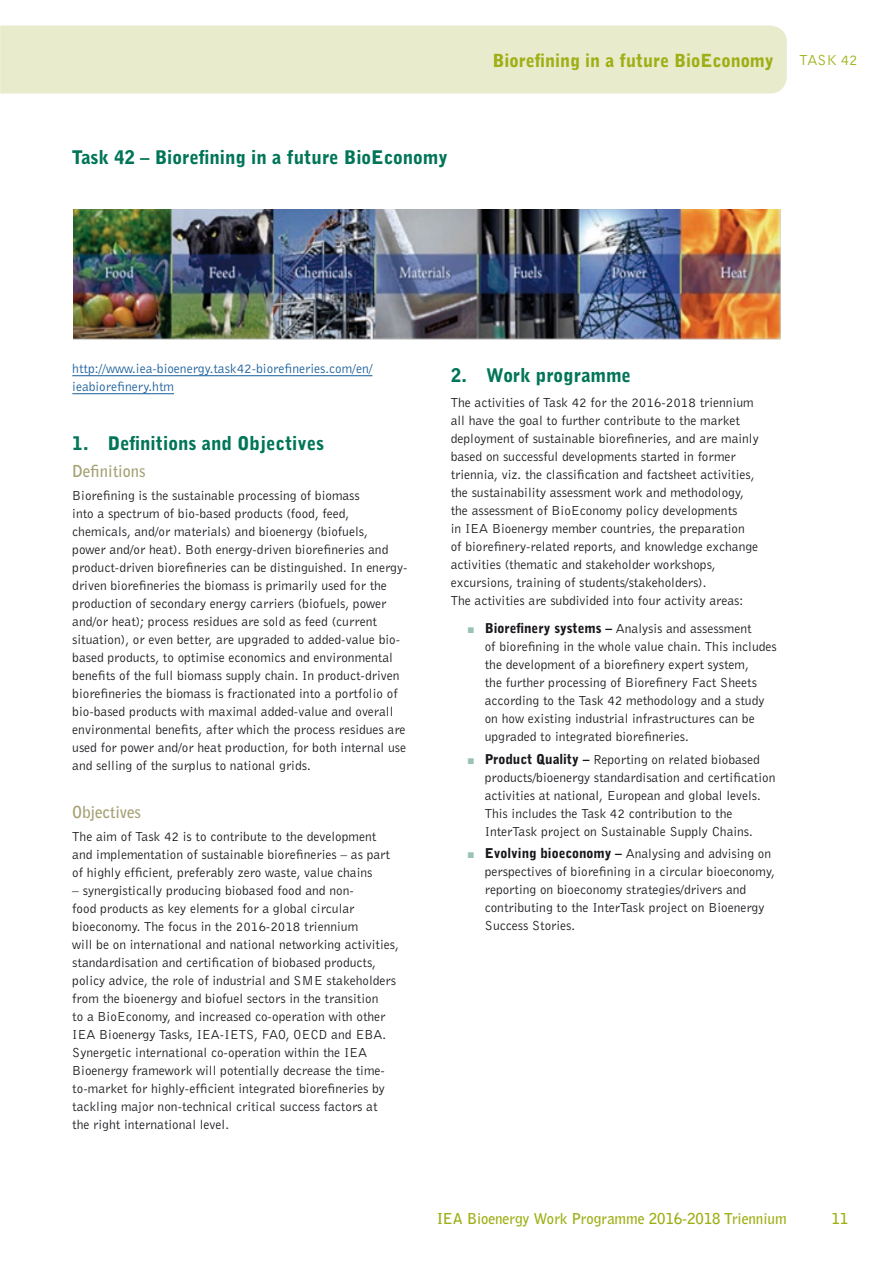
<style>
.page{position:relative;width:893px;height:1263px;background:#fff}
.page>*{position:absolute;margin:0;border:0;box-sizing:border-box;transform-origin:0 0}
.Head_II{font:900 18.75px "Bell Gothic BT";color:#007558}
.Head_I___11{font:900 18.75px "Bell Gothic BT";color:#007558}
.t1{font:900 18px "Bell Gothic BT";color:#9daf13}
.Head_III_0B4{font:700 16.5px "Bell Gothic BT";color:#a5a175}
.Head_III{font:700 16.5px "Bell Gothic BT";color:#a5a175}
.t2{font:700 15px "Bell Gothic BT";color:#9daf13}
.t3{font:15px "Bell Gothic BT";color:#9daf13}
.Body_Text__3{font:13.5px/18px "Bell Gothic BT";color:#1a171c}
.Body_8-4__1{font:13.5px/18px "Bell Gothic BT";color:#1a171c}
.Body_Text__5{font:13.5px/18px "Bell Gothic BT";color:#165c9a}
.s1{color:#99c4b5}
.s2{font-weight:900}
</style>
<div class="page">
<div style="left:0;top:26px;width:787px;height:68px;background:#e9ebcd"></div>
<hr style="left:72px;top:375px;width:300px;height:1px;background:#165c9a">
<hr style="left:72px;top:393px;width:102px;height:1px;background:#165c9a">
<img style="left:73px;top:209px;width:708px;height:131px">
<p class="Head_I___11" style="left:72px;top:145px;width:377px">Task 42 – Biorefining in a future BioEconomy</p>
<h2 class="t1" style="left:493px;top:49px;width:283px">Biorefining in a future BioEconomy</h2>
<p class="t3" style="left:799px;top:51px;width:60px">TASK 42</p>
<p class="Body_Text__5" style="left:72px;top:359px;width:302px">http://www.iea-bioenergy.task42-biorefineries.com/en/ ieabiorefinery.htm</p>
<p class="Head_II" style="left:72px;top:431px;width:253px">1. Definitions and Objectives</p>
<p class="Head_III_0B4" style="left:72px;top:460px;width:75px">Definitions</p>
<p class="Body_Text__3" style="left:72px;top:486px;width:337px">Biorefining is the sustainable processing of biomass<br>into a spectrum of bio-based products (food, feed, chemicals, and/or materials) and bioenergy (biofuels,<br>power and/or heat). Both energy-driven biorefineries and product-driven biorefineries can be distinguished. In energy&shy;driven biorefineries the biomass is primarily used for the production of secondary energy carriers (biofuels, power and/or heat); process residues are sold as feed (current situation), or even better, are upgraded to added-value bio&shy;based products, to optimise economics and environmental benefits of the full biomass supply chain. In product-driven biorefineries the biomass is fractionated into a portfolio of bio-based products with maximal added-value and overall environmental benefits, after which the process residues are used for power and/or heat production, for both internal use and selling of the surplus to national grids.</p>
<p class="Head_III" style="left:72px;top:801px;width:70px">Objectives</p>
<p class="Body_Text__3" style="left:72px;top:827px;width:319px">The aim of Task 42 is to contribute to the development and implementation of sustainable biorefineries – as part of highly efficient, preferably zero waste, value chains</p>
<p class="Body_Text__3" style="left:72px;top:881px;width:328px">– synergistically producing biobased food and non-<br>food products as key elements for a global circular bioeconomy. The focus in the 2016-2018 triennium<br>will be on international and national networking activities, standardisation and certification of biobased products, policy advice, the role of industrial and SME stakeholders from the bioenergy and biofuel sectors in the transition<br>to a BioEconomy, and increased co-operation with other IEA Bioenergy Tasks, IEA-IETS, FAO, OECD and EBA.<br>Synergetic international co-operation within the IEA Bioenergy framework will potentially decrease the time&shy;to-market for highly-efficient integrated biorefineries by tackling major non-technical critical success factors at<br>the right international level.</p>
<p class="Head_II" style="left:451px;top:364px;width:182px">2. Work programme</p>
<p class="Body_Text__3" style="left:451px;top:393px;width:309px">The activities of Task 42 for the 2016-2018 triennium all have the goal to further contribute to the market deployment of sustainable biorefineries, and are mainly based on successful developments started in former triennia, viz. the classification and factsheet activities, the sustainability assessment work and methodology, the assessment of BioEconomy policy developments<br>in IEA Bioenergy member countries, the preparation of biorefinery-related reports, and knowledge exchange activities (thematic and stakeholder workshops, excursions, training of students/stakeholders).<br>The activities are subdivided into four activity areas:</p>
<p class="Body_8-4__1" style="left:485px;top:619px;width:294px;text-indent:-17px"><span class="s1">■</span> <span class="s2">Biorefinery systems –</span> Analysis and assessment<br>of biorefining in the whole value chain. This includes the development of a biorefinery expert system,<br>the further processing of Biorefinery Fact Sheets according to the Task 42 methodology and a study on how existing industrial infrastructures can be upgraded to integrated biorefineries.</p>
<p class="Body_8-4__1" style="left:485px;top:750px;width:292px;text-indent:-17px"><span class="s1">■</span> <span class="s2">Product Quality –</span> Reporting on related biobased products/bioenergy standardisation and certification activities at national, European and global levels.<br>This includes the Task 42 contribution to the InterTask project on Sustainable Supply Chains.</p>
<p class="Body_8-4__1" style="left:485px;top:844px;width:292px;text-indent:-17px"><span class="s1">■</span> <span class="s2">Evolving bioeconomy –</span> Analysing and advising on perspectives of biorefining in a circular bioeconomy, reporting on bioeconomy strategies/drivers and contributing to the InterTask project on Bioenergy Success Stories.</p>
<p class="t2" style="left:437px;top:1209px;width:351px">IEA Bioenergy Work Programme 2016-2018 Triennium</p>
<p class="t2" style="left:831px;top:1209px;width:18px">11</p>
</div>
